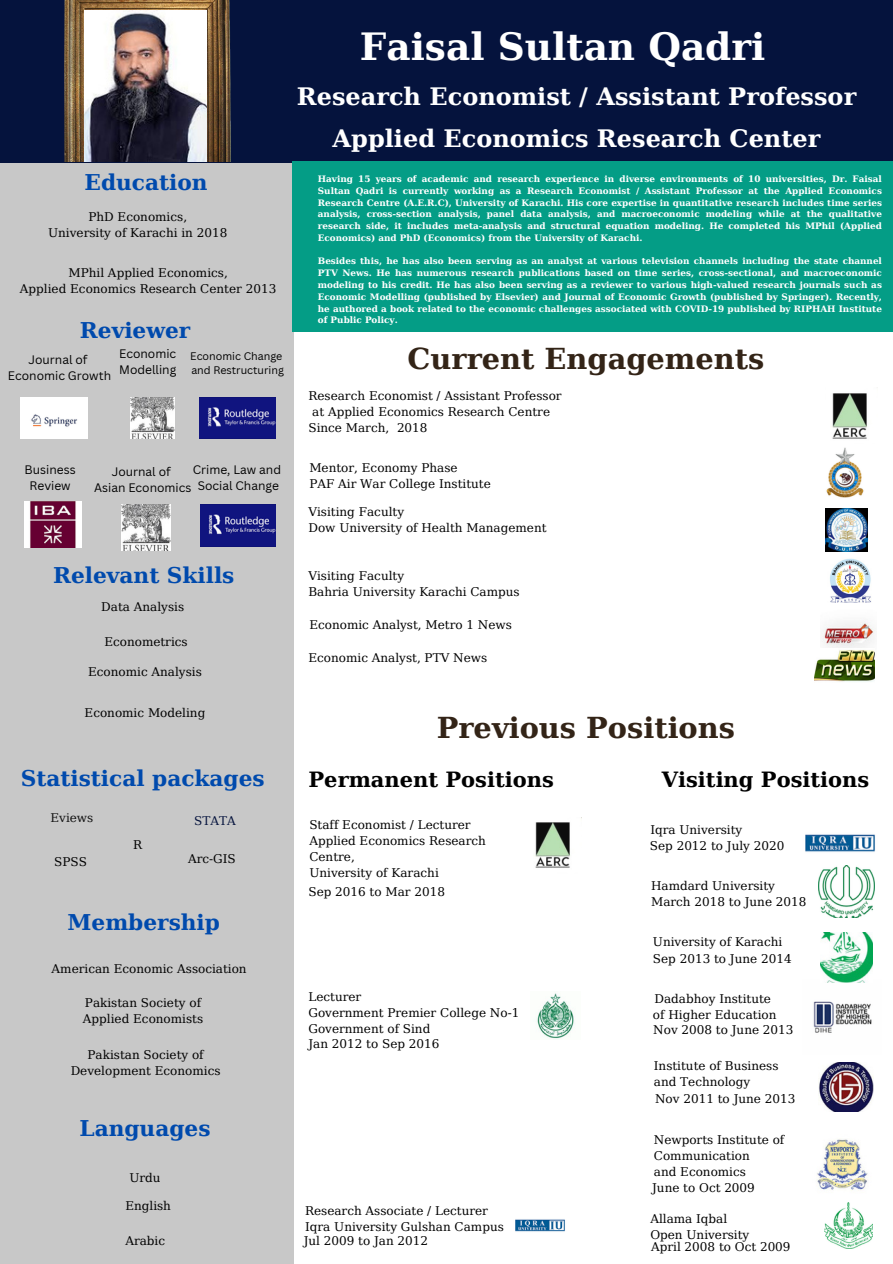
<style>
.page{position:relative;width:893px;height:1264px;background:#fff}
.page>*{position:absolute;margin:0;border:0;box-sizing:border-box;transform-origin:0 0}
.t1{font:700 37.5px "DejaVu Serif";color:#fff}
.t2{font:700 28.8px "DejaVu Serif";color:#332417}
.t3{font:700 24px "DejaVu Serif";color:#fff}
.t4{font:700 21.6px "DejaVu Serif";color:#004aad}
.t5{font:700 21px "DejaVu Serif";color:#000}
.t6{font:12px/16px "DejaVu Serif";color:#000}
.t7{font:12px "Canva Sans";color:#000}
.t8{font:12px "DejaVu Serif";color:#121212}
.t9{font:12px "DejaVu Serif";color:#05133d}
.t10{font:10.65px "Canva Sans";color:#000}
.t11{font:700 8.85px/11.7px "DejaVu Serif";color:#fff;text-align:justify}
</style>
<div class="page">
<div style="left:0;top:162px;width:293px;height:1101px;background:#c8c8c8"></div>
<div style="left:0;top:0;width:892px;height:162px;background:#05133d"></div>
<img style="left:64px;top:0;width:167px;height:162px">
<img style="left:21px;top:397px;width:66px;height:42px">
<img style="left:130px;top:397px;width:44px;height:42px">
<img style="left:200px;top:397px;width:75px;height:42px">
<img style="left:200px;top:504px;width:76px;height:42px">
<img style="left:122px;top:504px;width:48px;height:46px">
<img style="left:24px;top:501px;width:58px;height:46px">
<img style="left:85px;top:11px;width:121px;height:151px">
<img style="left:832px;top:393px;width:35px;height:46px">
<img style="left:821px;top:620px;width:54px;height:44px">
<img style="left:825px;top:509px;width:42px;height:42px">
<img style="left:826px;top:447px;width:38px;height:51px">
<div style="left:292px;top:161px;width:600px;height:171px;background:#049d86"></div>
<img style="left:814px;top:648px;width:60px;height:34px">
<img style="left:830px;top:558px;width:41px;height:44px">
<img style="left:537px;top:993px;width:37px;height:46px">
<img style="left:515px;top:1219px;width:50px;height:13px">
<img style="left:805px;top:834px;width:70px;height:18px">
<img style="left:813px;top:982px;width:59px;height:51px">
<img style="left:820px;top:932px;width:52px;height:50px">
<img style="left:818px;top:1062px;width:55px;height:49px">
<img style="left:824px;top:1202px;width:48px;height:46px">
<img style="left:817px;top:1139px;width:51px;height:52px">
<img style="left:818px;top:865px;width:56px;height:52px">
<img style="left:535px;top:822px;width:35px;height:46px">
<p class="t4" style="left:84px;top:170px;width:125px">Education</p>
<p class="t6" style="left:88px;top:209px;width:100px">PhD Economics,</p>
<p class="t6" style="left:48px;top:225px;width:181px">University of Karachi in 2018</p>
<p class="t6" style="left:68px;top:265px;width:161px">MPhil Applied Economics,</p>
<p class="t6" style="left:20px;top:281px;width:258px">Applied Economics Research Center 2013</p>
<p class="t4" style="left:80px;top:318px;width:112px">Reviewer</p>
<p class="t7" style="left:29px;top:351px;width:60px">Journal of</p>
<p class="t7" style="left:8px;top:367px;width:105px">Economic Growth</p>
<p class="t7" style="left:119px;top:345px;width:59px">Economic</p>
<p class="t7" style="left:119px;top:361px;width:59px">Modelling</p>
<p class="t10" style="left:190px;top:348px;width:94px">Economic Change</p>
<p class="t10" style="left:191px;top:362px;width:94px">and Restructuring</p>
<p class="t7" style="left:25px;top:461px;width:53px">Business</p>
<p class="t7" style="left:30px;top:477px;width:43px">Review</p>
<p class="t7" style="left:193px;top:461px;width:90px">Crime, Law and</p>
<p class="t7" style="left:198px;top:477px;width:83px">Social Change</p>
<p class="t7" style="left:112px;top:463px;width:60px">Journal of</p>
<p class="t7" style="left:94px;top:479px;width:99px">Asian Economics</p>
<p class="t4" style="left:53px;top:563px;width:183px">Relevant Skills</p>
<p class="t6" style="left:101px;top:598px;width:84px">Data Analysis</p>
<p class="t6" style="left:104px;top:633px;width:85px">Econometrics</p>
<p class="t6" style="left:88px;top:663px;width:115px">Economic Analysis</p>
<p class="t6" style="left:85px;top:705px;width:122px">Economic Modeling</p>
<p class="t4" style="left:21px;top:765px;width:245px">Statistical packages</p>
<p class="t8" style="left:50px;top:810px;width:44px">Eviews</p>
<p class="t9" style="left:194px;top:814px;width:43px">STATA</p>
<p class="t6" style="left:188px;top:851px;width:49px">Arc-GIS</p>
<p class="t6" style="left:133px;top:837px;width:11px">R</p>
<p class="t6" style="left:54px;top:854px;width:34px">SPSS</p>
<p class="t4" style="left:68px;top:909px;width:154px">Membership</p>
<p class="t6" style="left:52px;top:960px;width:196px">American Economic Association</p>
<p class="t6" style="left:85px;top:994px;width:118px">Pakistan Society of</p>
<p class="t6" style="left:83px;top:1010px;width:122px">Applied Economists</p>
<p class="t6" style="left:88px;top:1046px;width:118px">Pakistan Society of</p>
<p class="t6" style="left:71px;top:1062px;width:151px">Development Economics</p>
<p class="t4" style="left:79px;top:1115px;width:133px">Languages</p>
<p class="t6" style="left:129px;top:1170px;width:33px">Urdu</p>
<p class="t6" style="left:125px;top:1197px;width:47px">English</p>
<p class="t6" style="left:125px;top:1232px;width:41px">Arabic</p>
<p class="t1" style="left:360px;top:24px;width:407px">Faisal Sultan Qadri</p>
<p class="t3" style="left:297px;top:82px;width:561px">Research Economist / Assistant Professor</p>
<p class="t3" style="left:332px;top:124px;width:489px">Applied Economics Research Center</p>
<p class="t11" style="left:318px;top:173px;width:565px">Having 15 years of academic and research experience in diverse environments of 10 universities, Dr. Faisal Sultan Qadri is currently working as a Research Economist / Assistant Professor at the Applied Economics Research Centre (A.E.R.C), University of Karachi. His core expertise in quantitative research includes time series analysis, cross-section analysis, panel data analysis, and macroeconomic modeling while at the qualitative research side, it includes meta-analysis and structural equation modeling. He completed his MPhil (Applied Economics) and PhD (Economics) from the University of Karachi.</p>
<p class="t11" style="left:318px;top:255px;width:565px">Besides this, he has also been serving as an analyst at various television channels including the state channel PTV News. He has numerous research publications based on time series, cross-sectional, and macroeconomic modeling to his credit. He has also been serving as a reviewer to various high-valued research journals such as Economic Modelling (published by Elsevier) and Journal of Economic Growth (published by Springer). Recently, he authored a book related to the economic challenges associated with COVID-19 published by RIPHAH Institute of Public Policy.</p>
<p class="t2" style="left:407px;top:341px;width:358px">Current Engagements</p>
<p class="t6" style="left:308px;top:387px;width:255px">Research Economist / Assistant Professor</p>
<p class="t6" style="left:312px;top:403px;width:239px">at Applied Economics Research Centre</p>
<p class="t6" style="left:308px;top:419px;width:121px">Since March, 2018</p>
<p class="t6" style="left:309px;top:459px;width:150px">Mentor, Economy Phase</p>
<p class="t6" style="left:309px;top:475px;width:183px">PAF Air War College Institute</p>
<p class="t6" style="left:308px;top:504px;width:97px">Visiting Faculty</p>
<p class="t6" style="left:308px;top:520px;width:239px">Dow University of Health Management</p>
<p class="t6" style="left:308px;top:568px;width:97px">Visiting Faculty</p>
<p class="t6" style="left:308px;top:584px;width:213px">Bahria University Karachi Campus</p>
<p class="t6" style="left:309px;top:616px;width:204px">Economic Analyst, Metro 1 News</p>
<p class="t6" style="left:308px;top:650px;width:180px">Economic Analyst, PTV News</p>
<p class="t2" style="left:436px;top:711px;width:300px">Previous Positions</p>
<p class="t5" style="left:308px;top:767px;width:247px">Permanent Positions</p>
<p class="t5" style="left:661px;top:767px;width:209px">Visiting Positions</p>
<p class="t6" style="left:309px;top:816px;width:163px">Staff Economist / Lecturer</p>
<p class="t6" style="left:309px;top:832px;width:178px">Applied Economics Research<br>Centre,</p>
<p class="t6" style="left:309px;top:864px;width:131px">University of Karachi</p>
<p class="t6" style="left:308px;top:883px;width:138px">Sep 2016 to Mar 2018</p>
<p class="t6" style="left:308px;top:989px;width:54px">Lecturer</p>
<p class="t6" style="left:308px;top:1005px;width:212px">Government Premier College No-1</p>
<p class="t6" style="left:308px;top:1021px;width:123px">Government of Sind</p>
<p class="t6" style="left:308px;top:1035px;width:132px">Jan 2012 to Sep 2016</p>
<p class="t6" style="left:305px;top:1202px;width:184px">Research Associate / Lecturer</p>
<p class="t6" style="left:305px;top:1218px;width:200px">Iqra University Gulshan Campus</p>
<p class="t6" style="left:303px;top:1232px;width:126px">Jul 2009 to Jan 2012</p>
<p class="t6" style="left:650px;top:821px;width:93px">Iqra University</p>
<p class="t6" style="left:649px;top:837px;width:136px">Sep 2012 to July 2020</p>
<p class="t6" style="left:651px;top:878px;width:125px">Hamdard University</p>
<p class="t6" style="left:651px;top:893px;width:157px">March 2018 to June 2018</p>
<p class="t6" style="left:653px;top:933px;width:131px">University of Karachi</p>
<p class="t6" style="left:653px;top:951px;width:140px">Sep 2013 to June 2014</p>
<p class="t6" style="left:654px;top:990px;width:118px">Dadabhoy Institute</p>
<p class="t6" style="left:653px;top:1006px;width:125px">of Higher Education</p>
<p class="t6" style="left:653px;top:1022px;width:142px">Nov 2008 to June 2013</p>
<p class="t6" style="left:653px;top:1058px;width:126px">Institute of Business</p>
<p class="t6" style="left:653px;top:1074px;width:98px">and Technology</p>
<p class="t6" style="left:655px;top:1091px;width:142px">Nov 2011 to June 2013</p>
<p class="t6" style="left:653px;top:1131px;width:132px">Newports Institute of</p>
<p class="t6" style="left:653px;top:1147px;width:97px">Communication</p>
<p class="t6" style="left:653px;top:1163px;width:94px">and Economics</p>
<p class="t6" style="left:652px;top:1179px;width:104px">June to Oct 2009</p>
<p class="t6" style="left:650px;top:1210px;width:78px">Allama Iqbal</p>
<p class="t6" style="left:650px;top:1226px;width:100px">Open University</p>
<p class="t6" style="left:651px;top:1239px;width:141px">April 2008 to Oct 2009</p>
</div>
